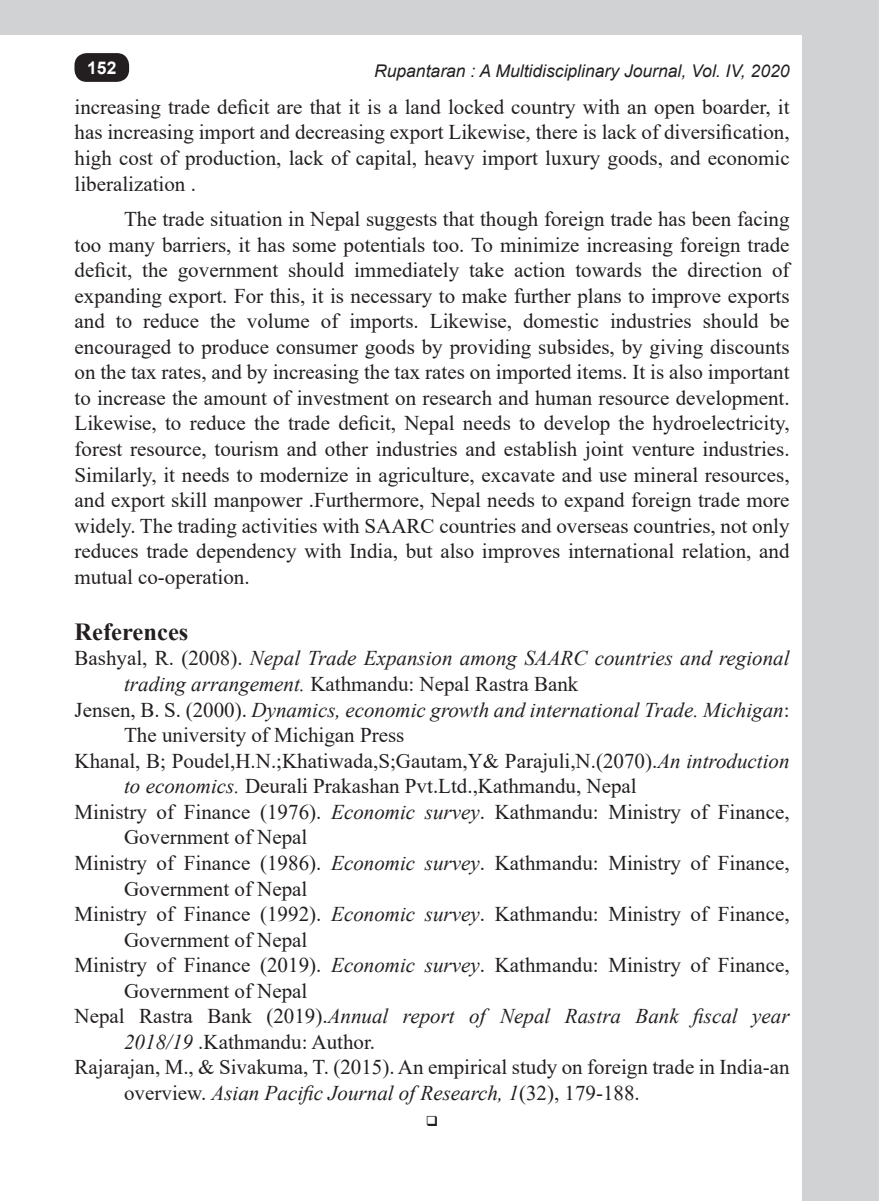
<style>
.page{position:relative;width:879px;height:1201px;background:#fff}
.page>*{position:absolute;margin:0;border:0;box-sizing:border-box;transform-origin:0 0}
.No_Spacing{font:700 24.5px "Times New Roman";color:#231f20}
.No_Spacing-2{font:21px/25.6px "Times New Roman";color:#231f20;text-align:justify}
.List_Paragraph_Bulli{font:21px/25.6px "Times New Roman";color:#231f20}
.List_Paragraph_Bulli-2{font:italic 21px/25.6px "Times New Roman";color:#231f20}
.t1{font:italic 17.5px "Arial";color:#231f20}
.t2{font:700 17.5px "Arial";color:#fff}
.s1{font-style:normal}
.s2{font-style:italic}
</style>
<div class="page">
<div style="left:801px;top:0;width:77px;height:1200px;background:#d1d2d4"></div>
<div style="left:0;top:0;width:801px;height:35px;background:#d1d2d4"></div>
<div style="left:74px;top:53px;width:55px;height:29px;background:#231f20;border-radius:12px"></div>
<p class="t2" style="left:87px;top:56px;width:31px">152</p>
<p class="t1" style="left:374px;top:59px;width:417px">Rupantaran : A Multidisciplinary Journal, Vol. IV, 2020</p>
<p class="No_Spacing-2" style="left:74px;top:93px;width:716px">increasing trade deficit are that it is a land locked country with an open boarder, it has increasing import and decreasing export Likewise, there is lack of diversification, high cost of production, lack of capital, heavy import luxury goods, and economic liberalization .</p>
<p class="No_Spacing-2" style="left:74px;top:205px;width:716px;text-indent:50px">The trade situation in Nepal suggests that though foreign trade has been facing too many barriers, it has some potentials too. To minimize increasing foreign trade deficit, the government should immediately take action towards the direction of expanding export. For this, it is necessary to make further plans to improve exports and to reduce the volume of imports. Likewise, domestic industries should be encouraged to produce consumer goods by providing subsides, by giving discounts on the tax rates, and by increasing the tax rates on imported items. It is also important to increase the amount of investment on research and human resource development.<br>Likewise, to reduce the trade deficit, Nepal needs to develop the hydroelectricity, forest resource, tourism and other industries and establish joint venture industries.<br>Similarly, it needs to modernize in agriculture, excavate and use mineral resources, and export skill manpower .Furthermore, Nepal needs to expand foreign trade more widely. The trading activities with SAARC countries and overseas countries, not only reduces trade dependency with India, but also improves international relation, and mutual co-operation.</p>
<p class="No_Spacing" style="left:74px;top:614px;width:115px">References</p>
<p class="List_Paragraph_Bulli-2" style="left:124px;top:645px;width:666px;text-indent:-50px"><span class="s1">Bashyal, R. (2008).</span> Nepal Trade Expansion among SAARC countries and regional trading arrangement. <span class="s1">Kathmandu: Nepal Rastra Bank</span></p>
<p class="List_Paragraph_Bulli-2" style="left:124px;top:696px;width:666px;text-indent:-50px"><span class="s1">Jensen, B. S. (2000).</span> Dynamics, economic growth and international Trade. Michigan<span class="s1">:<br>The university of Michigan Press</span></p>
<p class="List_Paragraph_Bulli" style="left:124px;top:747px;width:666px;text-indent:-50px">Khanal, B; Poudel,H.N.;Khatiwada,S;Gautam,Y&amp; Parajuli,N.(2070).<span class="s2">An introduction to economics.</span> Deurali Prakashan Pvt.Ltd.,Kathmandu, Nepal</p>
<p class="List_Paragraph_Bulli" style="left:124px;top:798px;width:666px;text-indent:-50px">Ministry of Finance (1976). <span class="s2">Economic survey</span>. Kathmandu: Ministry of Finance,<br>Government of Nepal</p>
<p class="List_Paragraph_Bulli" style="left:124px;top:849px;width:666px;text-indent:-50px">Ministry of Finance (1986). <span class="s2">Economic survey</span>. Kathmandu: Ministry of Finance,<br>Government of Nepal</p>
<p class="List_Paragraph_Bulli" style="left:124px;top:900px;width:666px;text-indent:-50px">Ministry of Finance (1992). <span class="s2">Economic survey</span>. Kathmandu: Ministry of Finance,<br>Government of Nepal</p>
<p class="List_Paragraph_Bulli" style="left:124px;top:951px;width:666px;text-indent:-50px">Ministry of Finance (2019). <span class="s2">Economic survey</span>. Kathmandu: Ministry of Finance,<br>Government of Nepal</p>
<p class="List_Paragraph_Bulli-2" style="left:124px;top:1003px;width:666px;text-indent:-50px"><span class="s1">Nepal Rastra Bank (2019).</span>Annual report of Nepal Rastra Bank fiscal year<br>2018/19 <span class="s1">.Kathmandu: Author.</span></p>
<p class="List_Paragraph_Bulli" style="left:124px;top:1054px;width:666px;text-indent:-50px">Rajarajan, M., &amp; Sivakuma, T. (2015). An empirical study on foreign trade in India-an overview. <span class="s2">Asian Pacific Journal of Research, 1</span>(32), 179-188.</p>
</div>
